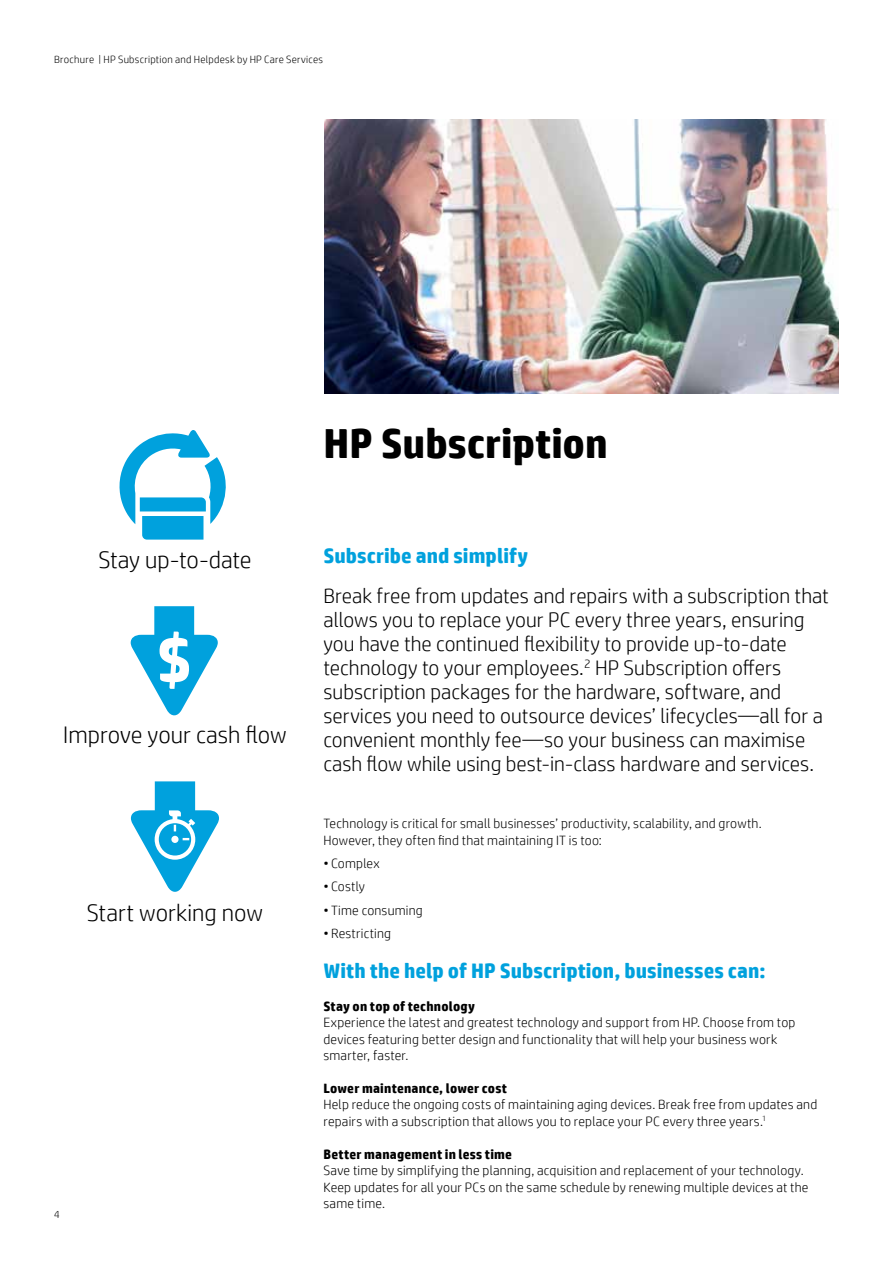
<style>
.page{position:relative;width:893px;height:1263px;background:#fff}
.page>*{position:absolute;margin:0;border:0;box-sizing:border-box;transform-origin:0 0}
.t1{font:700 42px "HP Simplified";color:#000}
.t2{font:300 24px "HP Simplified";color:#000}
.t3{font:300 21px/24px "HP Simplified";color:#000}
.t4{font:700 21px "HP Simplified";letter-spacing:.005em;color:#00a1dd}
.t5{font:300 13.5px/16.5px "HP Simplified";letter-spacing:.015em;color:#000}
.t6{font:700 13.5px "HP Simplified";letter-spacing:.015em;color:#000}
.t7{font:300 10.5px "HP Simplified";letter-spacing:.025em;color:#000}
</style>
<div class="page">
<img style="left:325px;top:119px;width:514px;height:275px">
<svg style="left:119px;top:430px;width:107px;height:110px"></svg>
<svg style="left:131px;top:606px;width:87px;height:110px"></svg>
<svg style="left:131px;top:781px;width:88px;height:111px"></svg>
<p class="t7" style="left:54px;top:52px;width:271px">Brochure | HP Subscription and Helpdesk by HP Care Services</p>
<h2 class="t2" style="left:98px;top:544px;width:155px">Stay up-to-date</h2>
<h2 class="t2" style="left:63px;top:719px;width:225px">Improve your cash flow</h2>
<h2 class="t2" style="left:87px;top:897px;width:178px">Start working now</h2>
<p class="t7" style="left:54px;top:1207px;width:7px">4</p>
<h1 class="t1" style="left:323px;top:416px;width:286px">HP Subscription</h1>
<h3 class="t4" style="left:323px;top:542px;width:206px">Subscribe and simplify</h3>
<p class="t3" style="left:323px;top:583px;width:507px">Break free from updates and repairs with a subscription that allows you to replace your PC every three years, ensuring you have the continued flexibility to provide up-to-date technology to your employees.<sup>2</sup> HP Subscription offers subscription packages for the hardware, software, and services you need to outsource devices’ lifecycles—all for a convenient monthly fee—so your business can maximise cash flow while using best-in-class hardware and services.</p>
<p class="t5" style="left:323px;top:815px;width:440px">Technology is critical for small businesses’ productivity, scalability, and growth.<br>However, they often find that maintaining IT is too:</p>
<p class="t5" style="left:323px;top:855px;width:58px">• Complex</p>
<p class="t5" style="left:323px;top:878px;width:43px">• Costly</p>
<p class="t5" style="left:323px;top:901px;width:101px">• Time consuming</p>
<p class="t5" style="left:323px;top:924px;width:69px">• Restricting</p>
<h3 class="t4" style="left:323px;top:957px;width:443px">With the help of HP Subscription, businesses can:</h3>
<p class="t6" style="left:323px;top:997px;width:153px">Stay on top of technology</p>
<p class="t5" style="left:323px;top:1014px;width:473px">Experience the latest and greatest technology and support from HP. Choose from top devices featuring better design and functionality that will help your business work smarter, faster.</p>
<p class="t6" style="left:323px;top:1079px;width:185px">Lower maintenance, lower cost</p>
<p class="t5" style="left:323px;top:1096px;width:495px">Help reduce the ongoing costs of maintaining aging devices. Break free from updates and repairs with a subscription that allows you to replace your PC every three years.<sup>1</sup></p>
<p class="t6" style="left:323px;top:1145px;width:190px">Better management in less time</p>
<p class="t5" style="left:323px;top:1162px;width:487px">Save time by simplifying the planning, acquisition and replacement of your technology.<br>Keep updates for all your PCs on the same schedule by renewing multiple devices at the same time.</p>
</div>
